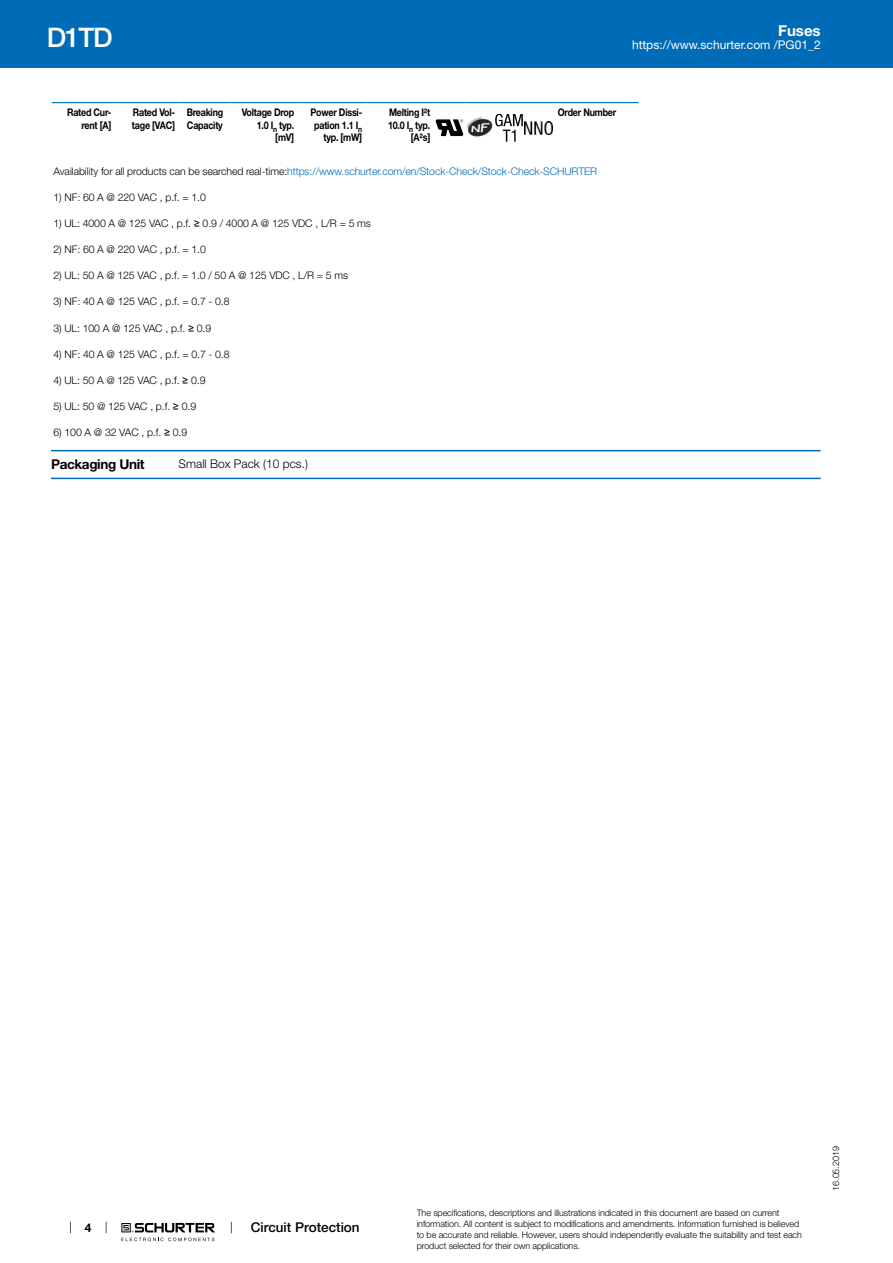
<style>
.page{position:relative;width:893px;height:1263px;background:#fff}
.page>*{position:absolute;margin:0;border:0;box-sizing:border-box;transform-origin:0 0}
.t1{font:500 27px "Helvetica Neue LT";color:#fff}
.t2{font:700 15px "Helvetica Neue LT";color:#fff}
.t3{font:500 13.5px "Helvetica Neue LT";color:#000}
.t4{font:700 13.5px "Helvetica Neue LT";letter-spacing:-.025em;color:#000}
.t5{font:12px "Helvetica Neue LT";color:#fff}
.t6{font:300 12px "Helvetica Neue LT";color:#000}
.t7{font:700 12px "Helvetica Neue LT";color:#000}
.t8{font:300 10.5px "Helvetica Neue LT";letter-spacing:-.01em;color:#000}
.t9{font:700 10.5px/12.6px "Helvetica Neue LT";letter-spacing:-.025em;color:#000;text-align:right;scale:.85 1}
.t10{font:300 10.5px "Helvetica Neue LT";letter-spacing:-.01em;color:#006bb6}
.t11{font:300 9px/10.8px "Helvetica Neue LT";letter-spacing:-.01em;color:#000}
.s1{color:#000}
.s2{font-family:"Arial Unicode MS";font-weight:400}
</style>
<div class="page">
<svg style="left:70px;top:1221px;width:1px;height:12px"></svg>
<svg style="left:121px;top:1223px;width:94px;height:18px"></svg>
<div style="left:0;top:0;width:893px;height:68px;background:#006bb6"></div>
<svg style="left:52px;top:102px;width:587px;height:40px"></svg>
<img style="left:525px;top:121px;width:28px;height:13px">
<hr style="left:51px;top:450px;width:770px;height:1px;background:#006bb6">
<hr style="left:51px;top:478px;width:770px;height:1px;background:#006bb6">
<h1 class="t1" style="left:47px;top:21px;width:67px">D1TD</h1>
<h2 class="t2" style="left:778px;top:21px;width:44px">Fuses</h2>
<h3 class="t5" style="left:632px;top:38px;width:190px">https://www.schurter.com /PG01_2</h3>
<p class="t9" style="left:67px;top:106px;width:54px">Rated Cur&shy;rent [A]</p>
<p class="t9" style="left:132px;top:106px;width:52px;text-align:left">Rated Vol&shy;tage [VAC]</p>
<p class="t9" style="left:187px;top:106px;width:44px;text-align:left">Breaking<br>Capacity</p>
<p class="t9" style="left:242px;top:106px;width:63px">Voltage Drop<br>1.0 I<sub>n</sub> typ. [mV]</p>
<p class="t9" style="left:311px;top:106px;width:62px">Power Dissi&shy;pation 1.1 I<sub>n </sub>typ. [mW]</p>
<p class="t9" style="left:388px;top:106px;width:51px">Melting I²t<br>10.0 I<sub>n</sub> typ. [A²s]</p>
<p class="t9" style="left:558px;top:106px;width:70px">Order Number</p>
<p class="t10" style="left:54px;top:165px;width:545px"><span class="s1">Availability for all products can be searched real-time:</span>https://www.schurter.com/en/Stock-Check/Stock-Check-SCHURTER</p>
<p class="t8" style="left:54px;top:191px;width:154px">1) NF: 60 A @ 220 VAC , p.f. = 1.0</p>
<p class="t8" style="left:54px;top:217px;width:319px">1) UL: 4000 A @ 125 VAC , p.f. <span class="s2">≥</span> 0.9 / 4000 A @ 125 VDC , L/R = 5 ms</p>
<p class="t8" style="left:54px;top:243px;width:154px">2) NF: 60 A @ 220 VAC , p.f. = 1.0</p>
<p class="t8" style="left:54px;top:269px;width:296px">2) UL: 50 A @ 125 VAC , p.f. = 1.0 / 50 A @ 125 VDC , L/R = 5 ms</p>
<p class="t8" style="left:54px;top:295px;width:177px">3) NF: 40 A @ 125 VAC , p.f. = 0.7 - 0.8</p>
<p class="t8" style="left:54px;top:321px;width:159px">3) UL: 100 A @ 125 VAC , p.f. <span class="s2">≥</span> 0.9</p>
<p class="t8" style="left:54px;top:348px;width:177px">4) NF: 40 A @ 125 VAC , p.f. = 0.7 - 0.8</p>
<p class="t8" style="left:54px;top:374px;width:153px">4) UL: 50 A @ 125 VAC , p.f. <span class="s2">≥</span> 0.9</p>
<p class="t8" style="left:54px;top:400px;width:144px">5) UL: 50 @ 125 VAC , p.f. <span class="s2">≥</span> 0.9</p>
<p class="t8" style="left:54px;top:426px;width:135px">6) 100 A @ 32 VAC , p.f. <span class="s2">≥</span> 0.9</p>
<h3 class="t4" style="left:51px;top:456px;width:95px">Packaging Unit</h3>
<h3 class="t6" style="left:179px;top:456px;width:131px">Small Box Pack (10 pcs.)</h3>
<h3 class="t7" style="left:85px;top:1220px;width:8px">4</h3>
<h3 class="t3" style="left:251px;top:1219px;width:110px">Circuit Protection</h3>
<p class="t11" style="left:417px;top:1207px;width:387px">The specifications, descriptions and illustrations indicated in this document are based on current information. All content is subject to modifications and amendments. Information furnished is believed to be accurate and reliable. However, users should independently evaluate the suitability and test each product selected for their own applications.</p>
<p class="t11" style="left:830px;top:1191px;width:46px;rotate:-90deg">16.05.2019</p>
</div>
